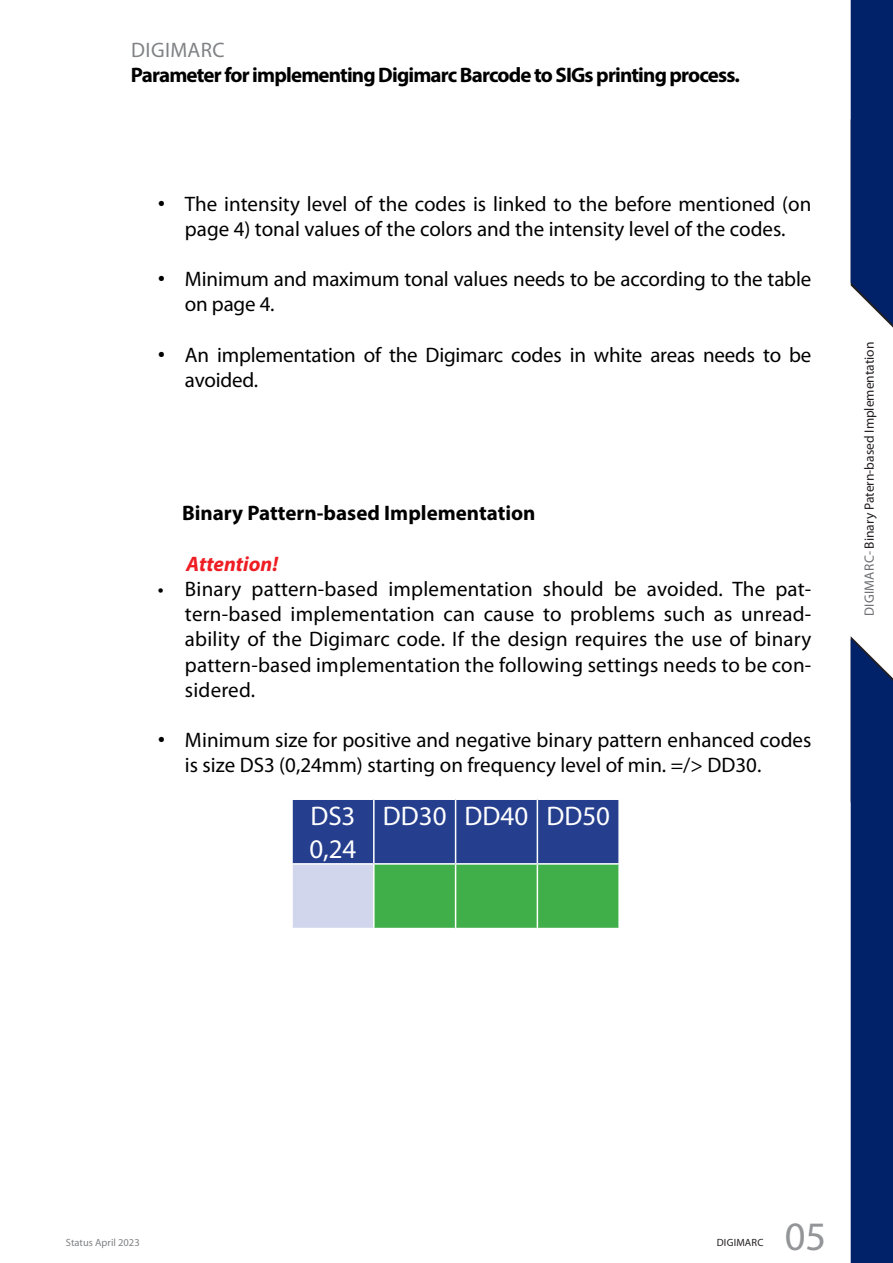
<style>
.page{position:relative;width:893px;height:1263px;background:#fff}
.page>*{position:absolute;margin:0;border:0;box-sizing:border-box;transform-origin:0 0}
.t1{font:40.5px "Myriad Pro";color:#939598}
.lateral{font:27px "Myriad Pro";color:#fff}
.t2{font:21px/25.2px "Myriad Pro";color:#000}
.List_Paragraph{font:700 21px "Myriad Pro";letter-spacing:-.04em;color:#000}
.List_Paragraph-2{font:700 21px "Myriad Pro";color:#000}
.List_Paragraph-3{font:italic 700 21px "Myriad Pro";color:#ee1d23}
.t3{font:21px "Myriad Pro";letter-spacing:.02em;color:#808285}
.t4{font:13.5px "Myriad Pro";color:#231f20}
.t5{font:10.5px "Myriad Pro";color:#808285}
.t6{font:10.5px "Myriad Pro";letter-spacing:.02em;color:#231f20}
.s1{font-family:"Arial"}
.s2{color:#6c6d70}
</style>
<div class="page">
<svg style="left:851px;top:0;width:42px;height:328px;background:#123072"></svg>
<div style="left:851px;top:636px;width:42px;height:627px;background:#012169"></div>
<svg style="left:293px;top:800px;width:325px;height:128px;background:#457c80"></svg>
<hr style="left:373px;top:800px;width:2px;height:63px;background:#fff">
<hr style="left:455px;top:800px;width:1px;height:63px;background:#fff">
<hr style="left:537px;top:800px;width:1px;height:63px;background:#fff">
<hr style="left:291px;top:863px;width:83px;height:2px;background:#fff">
<hr style="left:374px;top:863px;width:82px;height:2px;background:#fff">
<hr style="left:373px;top:865px;width:2px;height:63px;background:#fff">
<hr style="left:456px;top:863px;width:81px;height:2px;background:#fff">
<hr style="left:455px;top:865px;width:1px;height:63px;background:#fff">
<hr style="left:537px;top:863px;width:83px;height:2px;background:#fff">
<hr style="left:537px;top:865px;width:1px;height:63px;background:#fff">
<p class="t3" style="left:131px;top:37px;width:95px">DIGIMARC</p>
<p class="List_Paragraph" style="left:131px;top:61px;width:610px">Parameter for implementing Digimarc Barcode to SIGs printing process.</p>
<p class="t2" style="left:158px;top:191px;width:655px;text-align:center"><span class="s1">•</span> The intensity level of the codes is linked to the before mentioned (on page 4) tonal values of the colors and the intensity level of the codes.</p>
<p class="t2" style="left:185px;top:266px;width:628px;text-indent:-27px"><span class="s1">•</span> Minimum and maximum tonal values needs to be according to the table on page 4.</p>
<p class="t2" style="left:185px;top:342px;width:628px;text-indent:-27px"><span class="s1">•</span> An implementation of the Digimarc codes in white areas needs to be avoided.</p>
<p class="List_Paragraph-2" style="left:182px;top:499px;width:355px">Binary Pattern-based Implementation</p>
<p class="List_Paragraph-3" style="left:186px;top:550px;width:93px">Attention!</p>
<p class="t2" style="left:185px;top:576px;width:628px;text-align:justify;text-indent:-27px">• Binary pattern-based implementation should be avoided. The pat&shy;tern-based implementation can cause to problems such as unread&shy;ability of the Digimarc code. If the design requires the use of binary pattern-based implementation the following settings needs to be con&shy;sidered.</p>
<p class="t2" style="left:185px;top:727px;width:628px;text-indent:-27px"><span class="s1">•</span> Minimum size for positive and negative binary pattern enhanced codes is size DS3 (0,24mm) starting on frequency level of min. =/&gt; DD30.</p>
<p class="lateral" style="left:310px;top:800px;width:47px">DS3</p>
<p class="lateral" style="left:309px;top:832px;width:49px">0,24</p>
<p class="lateral" style="left:383px;top:800px;width:65px">DD30</p>
<p class="lateral" style="left:465px;top:800px;width:65px">DD40</p>
<p class="lateral" style="left:546px;top:800px;width:65px">DD50</p>
<p class="t4" style="left:861px;top:616px;width:276px;rotate:-90deg"><span class="s2">DIGIMARC-</span> Binary Patern-based Implementation</p>
<p class="t5" style="left:66px;top:1236px;width:75px">Status April 2023</p>
<p class="t6" style="left:717px;top:1236px;width:48px">DIGIMARC</p>
<h1 class="t1" style="left:785px;top:1212px;width:43px">05</h1>
</div>
